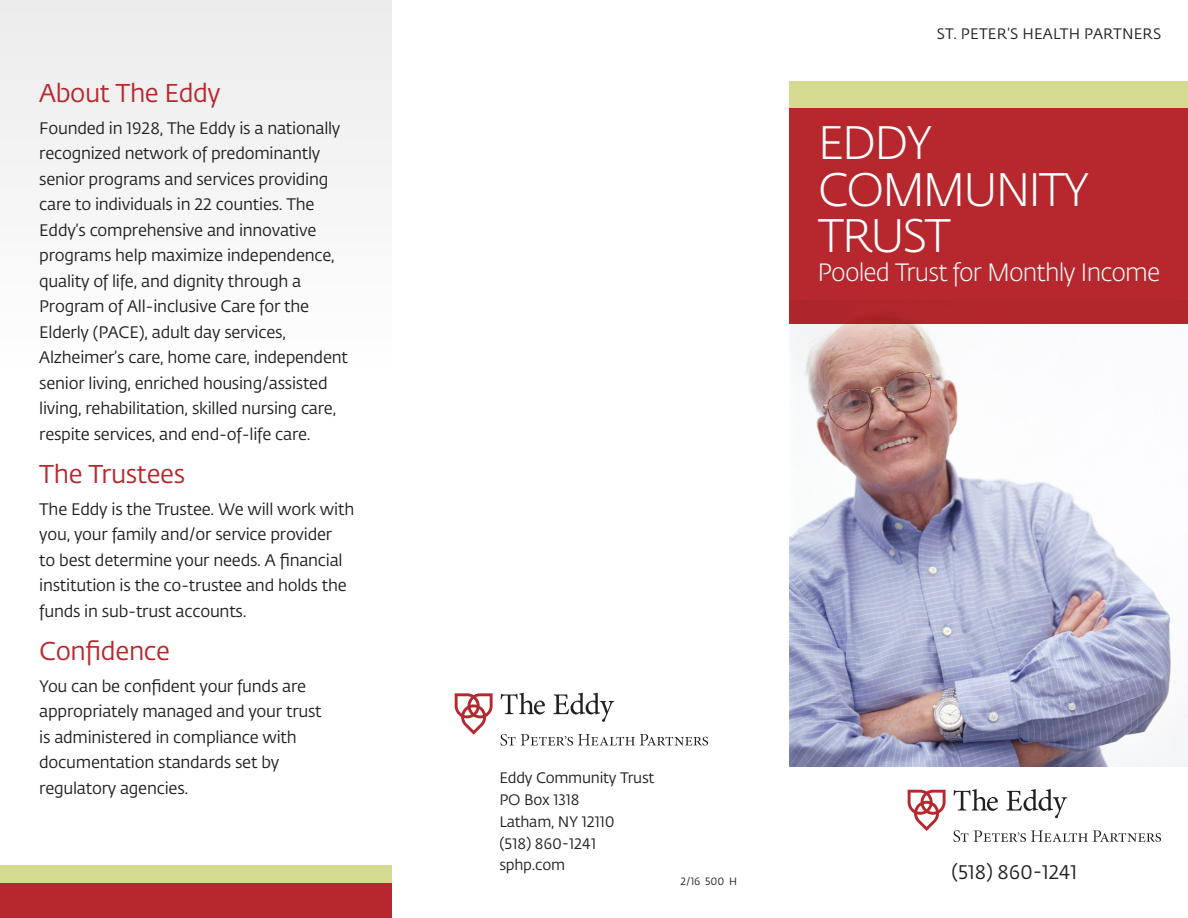
<style>
.page{position:relative;width:1188px;height:918px;background:#fff}
.page>*{position:absolute;margin:0;border:0;box-sizing:border-box;transform-origin:0 0}
.t1{font:300 46.5px/46.5px "Fedra Sans Pro";letter-spacing:-.055em;color:#fff}
.t2{font:25.5px "Fedra Sans Pro";letter-spacing:-.015em;color:#b6282d}
.t3{font:300 24.75px "Fedra Sans Pro";letter-spacing:-.035em;color:#fff}
.t4{font:19.5px "Fedra Sans Pro";letter-spacing:-.005em;color:#231f20}
.t5{font:16.5px/25.5px "Fedra Sans Pro";letter-spacing:-.015em;color:#231f20}
.t6{font:15px/21.8px "Fedra Sans Pro";letter-spacing:-.015em;color:#231f20}
.t7{font:15px "Fedra Sans Pro";letter-spacing:.01em;color:#231f20}
.t8{font:10.5px "Fedra Sans Pro";color:#231f20}
</style>
<div class="page">
<img style="left:789px;top:324px;width:399px;height:443px">
<div style="left:0;top:0;width:392px;height:918px;background:linear-gradient(to right,#fbfbfb,#fbfbfb)"></div>
<div style="left:0;top:865px;width:392px;height:33px;background:#d5db91"></div>
<div style="left:0;top:883px;width:392px;height:35px;background:#b6282d"></div>
<svg style="left:908px;top:790px;width:38px;height:41px"></svg>
<svg style="left:954px;top:789px;width:44px;height:22px"></svg>
<svg style="left:1006px;top:789px;width:61px;height:29px"></svg>
<svg style="left:953px;top:830px;width:15px;height:12px"></svg>
<svg style="left:974px;top:830px;width:187px;height:12px"></svg>
<div style="left:789px;top:108px;width:399px;height:216px;background:#b6282d"></div>
<div style="left:789px;top:81px;width:399px;height:27px;background:#d5db91"></div>
<svg style="left:455px;top:693px;width:38px;height:42px"></svg>
<svg style="left:501px;top:693px;width:44px;height:22px"></svg>
<svg style="left:553px;top:693px;width:61px;height:29px"></svg>
<svg style="left:500px;top:734px;width:208px;height:12px"></svg>
<p class="t2" style="left:39px;top:75px;width:183px">About The Eddy</p>
<p class="t5" style="left:39px;top:115px;width:310px">Founded in 1928, The Eddy is a nationally recognized network of predominantly senior programs and services providing care to individuals in 22 counties. The Eddy’s comprehensive and innovative programs help maximize independence, quality of life, and dignity through a Program of All-inclusive Care for the Elderly (PACE), adult day services, Alzheimer’s care, home care, independent senior living, enriched housing/assisted living, rehabilitation, skilled nursing care, respite services, and end-of-life care.</p>
<p class="t2" style="left:39px;top:456px;width:147px">The Trustees</p>
<p class="t5" style="left:39px;top:496px;width:317px">The Eddy is the Trustee. We will work with you, your family and/or service provider<br>to best determine your needs. A financial institution is the co-trustee and holds the funds in sub-trust accounts.</p>
<p class="t2" style="left:39px;top:633px;width:132px">Confidence</p>
<p class="t5" style="left:39px;top:673px;width:284px">You can be confident your funds are appropriately managed and your trust is administered in compliance with documentation standards set by regulatory agencies.</p>
<p class="t7" style="left:937px;top:23px;width:226px">ST. PETER’S HEALTH PARTNERS</p>
<p class="t1" style="left:818px;top:119px;width:273px">EDDY<br>COMMUNITY<br>TRUST</p>
<p class="t3" style="left:818px;top:256px;width:344px">Pooled Trust for Monthly Income</p>
<p class="t6" style="left:499px;top:767px;width:157px">Eddy Community Trust</p>
<p class="t6" style="left:499px;top:789px;width:117px">PO Box 1318<br>Latham, NY 12110</p>
<p class="t6" style="left:499px;top:832px;width:98px">(518) 860-1241</p>
<p class="t6" style="left:499px;top:854px;width:67px">sphp.com</p>
<p class="t4" style="left:951px;top:858px;width:127px">(518) 860-1241</p>
<p class="t8" style="left:680px;top:874px;width:58px">2/16 500 H</p>
</div>
